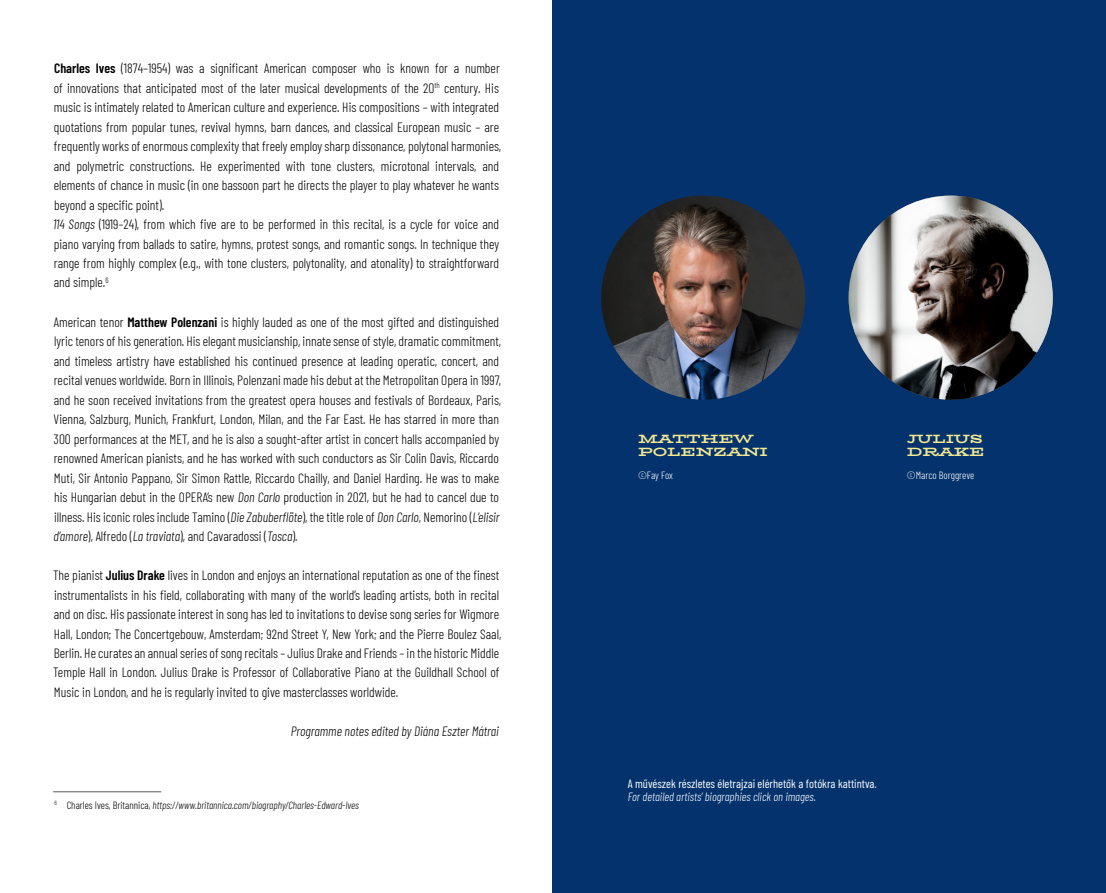
<style>
.page{position:relative;width:1106px;height:893px;background:#fff}
.page>*{position:absolute;margin:0;border:0;box-sizing:border-box;transform-origin:0 0}
.t1{font:300 13.5px/19.5px "Barlow Condensed";color:#000}
.t2{font:italic 300 13.5px "Barlow Condensed";color:#000}
.t3{font:12px "Barlow Condensed";color:#fff}
.t4{font:italic 300 12px "Barlow Condensed";color:#fff}
.t5{font:800 12px/12.9px "Bio Rhyme Expanded";letter-spacing:-.015em;color:#f2e892}
.t6{font:italic 300 10.5px "Barlow Condensed";color:#000}
.t7{font:300 10.5px "Barlow Condensed";letter-spacing:-.005em;color:#fff}
.s1{font-weight:600}
.s2{font-style:italic}
.s3{font-style:normal}
</style>
<div class="page">
<hr style="left:53px;top:791px;width:108px;height:1px;background:#575756">
<div style="left:552px;top:0;width:554px;height:893px;background:#03326c"></div>
<img style="left:601px;top:196px;width:204px;height:204px;border-radius:102px">
<img style="left:848px;top:196px;width:204px;height:204px;border-radius:102px">
<p class="t1" style="left:53px;top:57px;width:449px"><span class="s1">Charles Ives</span> (1874–1954) was a significant American composer who is known for a number of innovations that anticipated most of the later musical developments of the 20<sup>th</sup> century. His music is intimately related to American culture and experience. His compositions – with integrated quotations from popular tunes, revival hymns, barn dances, and classical European music – are frequently works of enormous complexity that freely employ sharp dissonance, polytonal harmonies, and polymetric constructions. He experimented with tone clusters, microtonal intervals, and elements of chance in music (in one bassoon part he directs the player to play whatever he wants beyond a specific point).<br><span class="s2">114 Songs</span> (1919–24), from which five are to be performed in this recital, is a cycle for voice and piano varying from ballads to satire, hymns, protest songs, and romantic songs. In technique they range from highly complex (e.g., with tone clusters, polytonality, and atonality) to straightforward and simple.<sup>6</sup></p>
<p class="t1" style="left:53px;top:311px;width:449px">American tenor <span class="s1">Matthew Polenzani</span> is highly lauded as one of the most gifted and distinguished lyric tenors of his generation. His elegant musicianship, innate sense of style, dramatic commitment, and timeless artistry have established his continued presence at leading operatic, concert, and recital venues worldwide. Born in Illinois, Polenzani made his debut at the Metropolitan Opera in 1997, and he soon received invitations from the greatest opera houses and festivals of Bordeaux, Paris, Vienna, Salzburg, Munich, Frankfurt, London, Milan, and the Far East. He has starred in more than 300 performances at the MET, and he is also a sought-after artist in concert halls accompanied by renowned American pianists, and he has worked with such conductors as Sir Colin Davis, Riccardo Muti, Sir Antonio Pappano, Sir Simon Rattle, Riccardo Chailly, and Daniel Harding. He was to make his Hungarian debut in the OPERA’s new <span class="s2">Don Carlo</span> production in 2021, but he had to cancel due to illness. His iconic roles include Tamino (<span class="s2">Die Zabuberflöte</span>), the title role of <span class="s2">Don Carlo</span>, Nemorino (<span class="s2">L’elisir d’amore</span>), Alfredo (<span class="s2">La traviata</span>), and Cavaradossi (<span class="s2">Tosca</span>).</p>
<p class="t1" style="left:53px;top:564px;width:450px">The pianist <span class="s1">Julius Drake</span> lives in London and enjoys an international reputation as one of the finest instrumentalists in his field, collaborating with many of the world’s leading artists, both in recital and on disc. His passionate interest in song has led to invitations to devise song series for Wigmore Hall, London; The Concertgebouw, Amsterdam; 92nd Street Y, New York; and the Pierre Boulez Saal, Berlin. He curates an annual series of song recitals – Julius Drake and Friends – in the historic Middle Temple Hall in London. Julius Drake is Professor of Collaborative Piano at the Guildhall School of Music in London, and he is regularly invited to give masterclasses worldwide.</p>
<p class="t2" style="left:291px;top:721px;width:210px">Programme notes edited by Diána Eszter Mátrai</p>
<p class="t6" style="left:55px;top:797px;width:306px"><sup>6</sup> <span class="s3">Charles Ives, Britannica,</span> https://www.britannica.com/biography/Charles-Edward-Ives</p>
<p class="t5" style="left:638px;top:432px;width:131px">MATTHEW<br>POLENZANI</p>
<p class="t7" style="left:638px;top:468px;width:36px">©Fay Fox</p>
<p class="t5" style="left:907px;top:432px;width:79px">JULIUS<br>DRAKE</p>
<p class="t7" style="left:907px;top:468px;width:69px">©Marco Borggreve</p>
<p class="t3" style="left:628px;top:775px;width:250px">A művészek részletes életrajzai elérhetők a fotókra kattintva.</p>
<p class="t4" style="left:628px;top:788px;width:189px">For detailed artists’ biographies click on images.</p>
</div>
